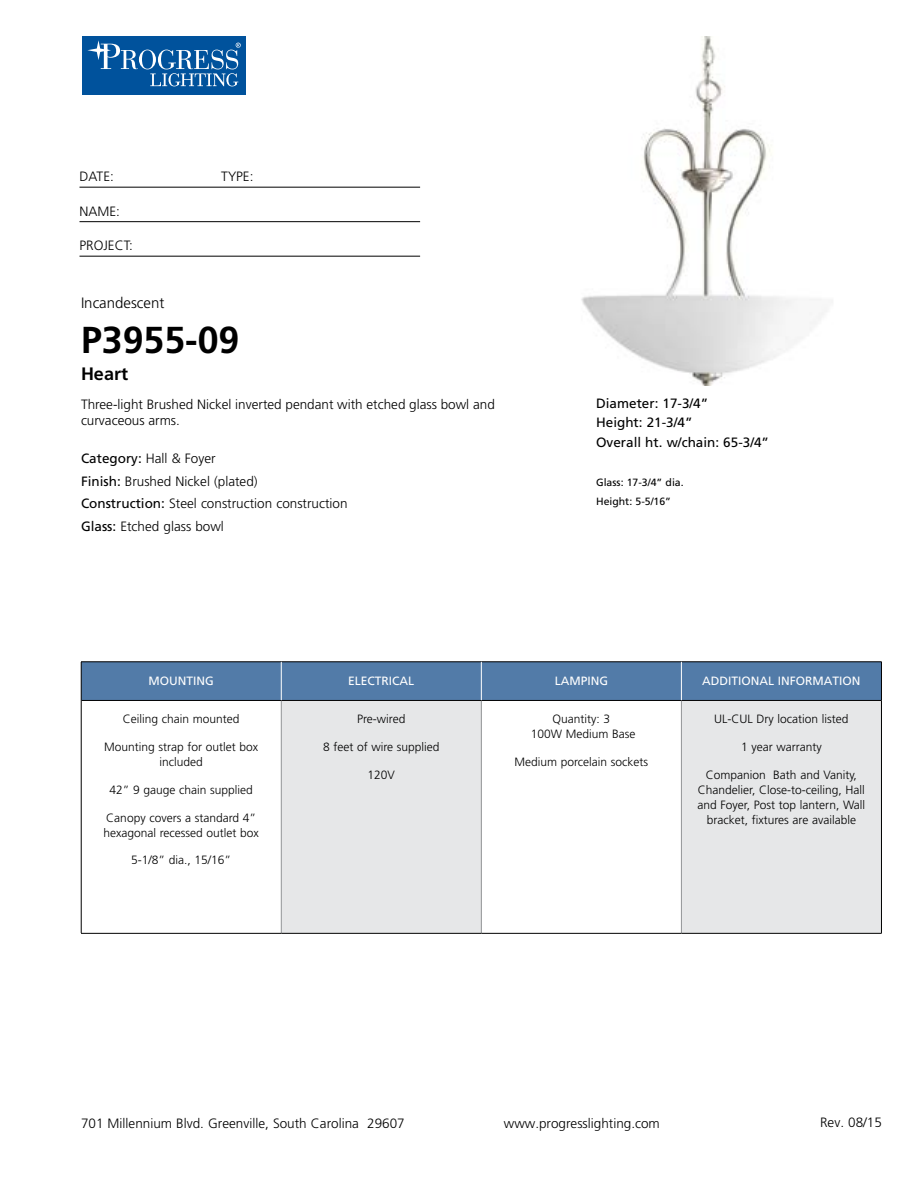
<style>
.page{position:relative;width:918px;height:1188px;background:#fff}
.page>*{position:absolute;margin:0;border:0;box-sizing:border-box;transform-origin:0 0}
.t1{font:700 37.5px "Frutiger";color:#000}
.t2{font:700 18px "Frutiger";color:#000}
.t3{font:300 15px "Frutiger";color:#000}
.t4{font:300 13.5px/22.5px "Frutiger";color:#000}
.t5{font:13.5px/19.5px "Frutiger";color:#000}
.t6{font:300 12px/15px "Frutiger";color:#000;text-align:center}
.t7{font:12px "Frutiger";color:#fff}
.t8{font:10.5px/19.5px "Frutiger";color:#000}
.s1{font-weight:400}
</style>
<div class="page">
<div style="left:82px;top:36px;width:164px;height:59px;background:#00529c"></div>
<svg style="left:139px;top:50px;width:17px;height:19px"></svg>
<div style="left:142px;top:50px;width:11px;height:19px;background:#00529c;border-radius:50%"></div>
<svg style="left:87px;top:40px;width:51px;height:29px"></svg>
<svg style="left:150px;top:43px;width:91px;height:43px"></svg>
<hr style="left:80px;top:187px;width:340px;height:1px;background:#000">
<hr style="left:80px;top:221px;width:340px;height:1px;background:#000">
<hr style="left:80px;top:256px;width:340px;height:1px;background:#000">
<div style="left:82px;top:663px;width:799px;height:37px;background:#527ba8"></div>
<div style="left:281px;top:700px;width:200px;height:233px;background:#e6e7e8"></div>
<div style="left:681px;top:700px;width:200px;height:233px;background:#e6e7e8"></div>
<hr style="left:281px;top:701px;width:1px;height:232px;background:#939598">
<hr style="left:481px;top:701px;width:1px;height:232px;background:#939598">
<hr style="left:681px;top:701px;width:1px;height:232px;background:#939598">
<hr style="left:81px;top:700px;width:200px;height:1px;background:#000">
<hr style="left:281px;top:700px;width:200px;height:1px;background:#000">
<hr style="left:481px;top:700px;width:200px;height:1px;background:#000">
<hr style="left:681px;top:700px;width:200px;height:1px;background:#000">
<hr style="left:81px;top:933px;width:200px;height:1px;background:#000">
<hr style="left:281px;top:933px;width:200px;height:1px;background:#000">
<hr style="left:481px;top:933px;width:200px;height:1px;background:#000">
<hr style="left:681px;top:933px;width:201px;height:1px;background:#000">
<hr style="left:81px;top:662px;width:200px;height:1px;background:#000">
<hr style="left:81px;top:662px;width:1px;height:38px;background:#000">
<hr style="left:281px;top:662px;width:200px;height:1px;background:#000">
<hr style="left:481px;top:662px;width:200px;height:1px;background:#000">
<hr style="left:681px;top:662px;width:201px;height:1px;background:#000">
<hr style="left:881px;top:662px;width:1px;height:38px;background:#000">
<hr style="left:81px;top:700px;width:1px;height:233px;background:#000">
<hr style="left:881px;top:700px;width:1px;height:233px;background:#000">
<hr style="left:281px;top:662px;width:1px;height:38px;background:#fff">
<hr style="left:681px;top:662px;width:1px;height:38px;background:#fff">
<hr style="left:481px;top:662px;width:1px;height:38px;background:#fff">
<img style="left:581px;top:36px;width:246px;height:349px">
<p class="t4" style="left:80px;top:165px;width:36px">DATE:</p>
<p class="t4" style="left:221px;top:165px;width:34px">TYPE:</p>
<p class="t4" style="left:80px;top:200px;width:42px">NAME:</p>
<p class="t4" style="left:80px;top:234px;width:55px">PROJECT:</p>
<p class="t3" style="left:81px;top:295px;width:85px">Incandescent</p>
<h1 class="t1" style="left:81px;top:318px;width:160px">P3955-09</h1>
<h2 class="t2" style="left:81px;top:364px;width:49px">Heart</h2>
<p class="t4" style="left:81px;top:396px;width:415px;line-height:16.2px">Three-light Brushed Nickel inverted pendant with etched glass bowl and curvaceous arms.</p>
<p class="t4" style="left:81px;top:448px;width:268px"><span class="s1">Category:</span> Hall &amp; Foyer<br><span class="s1">Finish:</span> Brushed Nickel (plated)<br><span class="s1">Construction:</span> Steel construction construction<br><span class="s1">Glass:</span> Etched glass bowl</p>
<p class="t5" style="left:596px;top:393px;width:174px">Diameter: 17-3/4”<br>Height: 21-3/4”<br>Overall ht. w/chain: 65-3/4”</p>
<p class="t8" style="left:596px;top:472px;width:89px">Glass: 17-3/4” dia.<br>Height: 5-5/16”</p>
<p class="t7" style="left:149px;top:673px;width:67px">MOUNTING</p>
<p class="t7" style="left:348px;top:673px;width:68px">ELECTRICAL</p>
<p class="t7" style="left:555px;top:673px;width:55px">LAMPING</p>
<p class="t7" style="left:702px;top:673px;width:160px">ADDITIONAL INFORMATION</p>
<p class="t6" style="left:123px;top:712px;width:118px">Ceiling chain mounted</p>
<p class="t6" style="left:104px;top:739px;width:156px">Mounting strap for outlet box included</p>
<p class="t6" style="left:110px;top:782px;width:145px">42” 9 gauge chain supplied</p>
<p class="t6" style="left:103px;top:810px;width:157px;text-align:left">Canopy covers a standard 4” hexagonal recessed outlet box</p>
<p class="t6" style="left:131px;top:853px;width:102px">5-1/8” dia., 15/16”</p>
<p class="t6" style="left:357px;top:712px;width:50px">Pre-wired</p>
<p class="t6" style="left:323px;top:739px;width:118px">8 feet of wire supplied</p>
<p class="t6" style="left:368px;top:767px;width:29px">120V</p>
<p class="t6" style="left:714px;top:712px;width:136px">UL-CUL Dry location listed</p>
<p class="t6" style="left:741px;top:740px;width:82px">1 year warranty</p>
<p class="t6" style="left:698px;top:767px;width:169px">Companion Bath and Vanity,<br>Chandelier, Close-to-ceiling, Hall and Foyer, Post top lantern, Wall bracket, fixtures are available</p>
<p class="t6" style="left:531px;top:712px;width:106px">Quantity: 3<br>100W Medium Base</p>
<p class="t6" style="left:514px;top:754px;width:135px">Medium porcelain sockets</p>
<p class="t4" style="left:81px;top:1112px;width:325px">701 Millennium Blvd. Greenville, South Carolina 29607</p>
<p class="t4" style="left:504px;top:1112px;width:158px">www.progresslighting.com</p>
<p class="t4" style="left:820px;top:1111px;width:63px">Rev. 08/15</p>
</div>
